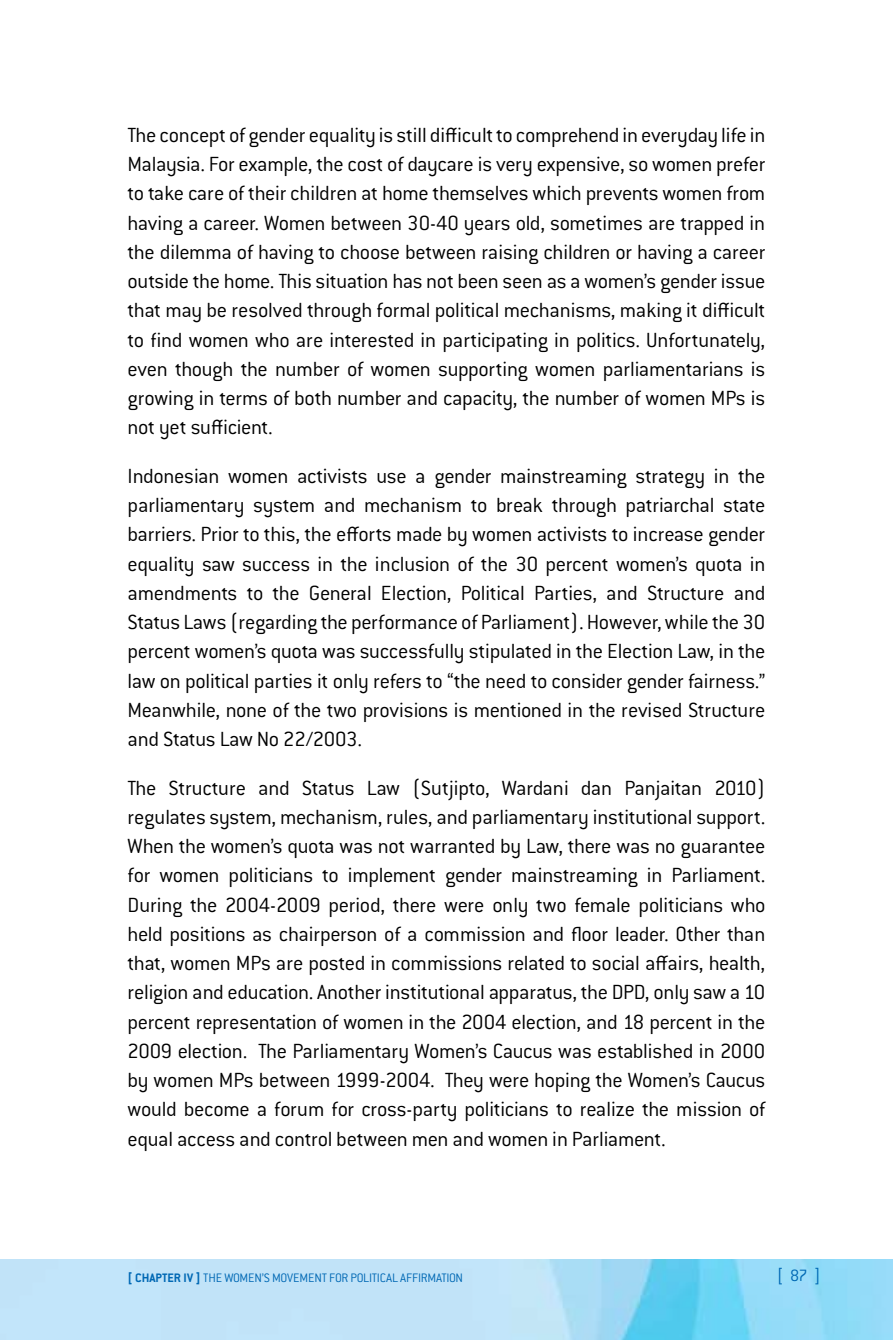
<style>
.page{position:relative;width:893px;height:1340px;background:#fff}
.page>*{position:absolute;margin:0;border:0;box-sizing:border-box;transform-origin:0 0}
.t1{font:300 22.5px/29.2px "Conduit ITC Std";letter-spacing:-.015em;color:#000;text-align:justify}
.t2{font:300 18px "Conduit ITC Std";color:#0068b4}
.t3{font:300 13.5px "Conduit ITC Std";color:#0068b4}
.t4{font:700 13.5px "Conduit ITC Std";color:#0068b4}
.s1{font-weight:300}
</style>
<div class="page">
<img style="left:0;top:1259px;width:893px;height:80px">
<p class="t1" style="left:128px;top:119px;width:639px">The concept of gender equality is still difficult to comprehend in everyday life in Malaysia. For example, the cost of daycare is very expensive, so women prefer to take care of their children at home themselves which prevents women from having a career. Women between 30-40 years old, sometimes are trapped in the dilemma of having to choose between raising children or having a career outside the home. This situation has not been seen as a women’s gender issue that may be resolved through formal political mechanisms, making it difficult to find women who are interested in participating in politics. Unfortunately, even though the number of women supporting women parliamentarians is growing in terms of both number and capacity, the number of women MPs is not yet sufficient.</p>
<p class="t1" style="left:128px;top:460px;width:639px">Indonesian women activists use a gender mainstreaming strategy in the parliamentary system and mechanism to break through patriarchal state barriers. Prior to this, the efforts made by women activists to increase gender equality saw success in the inclusion of the 30 percent women’s quota in amendments to the General Election, Political Parties, and Structure and Status Laws (regarding the performance of Parliament). However, while the 30 percent women’s quota was successfully stipulated in the Election Law, in the law on political parties it only refers to “the need to consider gender fairness.” Meanwhile, none of the two provisions is mentioned in the revised Structure and Status Law No 22/2003.</p>
<p class="t1" style="left:128px;top:772px;width:639px">The Structure and Status Law (Sutjipto, Wardani dan Panjaitan 2010) regulates system, mechanism, rules, and parliamentary institutional support.<br>When the women’s quota was not warranted by Law, there was no guarantee for women politicians to implement gender mainstreaming in Parliament.<br>During the 2004-2009 period, there were only two female politicians who held positions as chairperson of a commission and floor leader. Other than that, women MPs are posted in commissions related to social affairs, health, religion and education. Another institutional apparatus, the DPD, only saw a 10 percent representation of women in the 2004 election, and 18 percent in the 2009 election. The Parliamentary Women’s Caucus was established in 2000 by women MPs between 1999-2004. They were hoping the Women’s Caucus would become a forum for cross-party politicians to realize the mission of equal access and control between men and women in Parliament.</p>
<p class="t4" style="left:128px;top:1269px;width:114px">[ CHAPTER IV ] <span class="s1">The Women</span></p>
<p class="t3" style="left:262px;top:1269px;width:27px">’s Movement</p>
<p class="t3" style="left:329px;top:1269px;width:34px">for Political</p>
<p class="t3" style="left:400px;top:1269px;width:13px">Affirmation</p>
<p class="t2" style="left:777px;top:1264px;width:45px">[ 87 ]</p>
</div>
